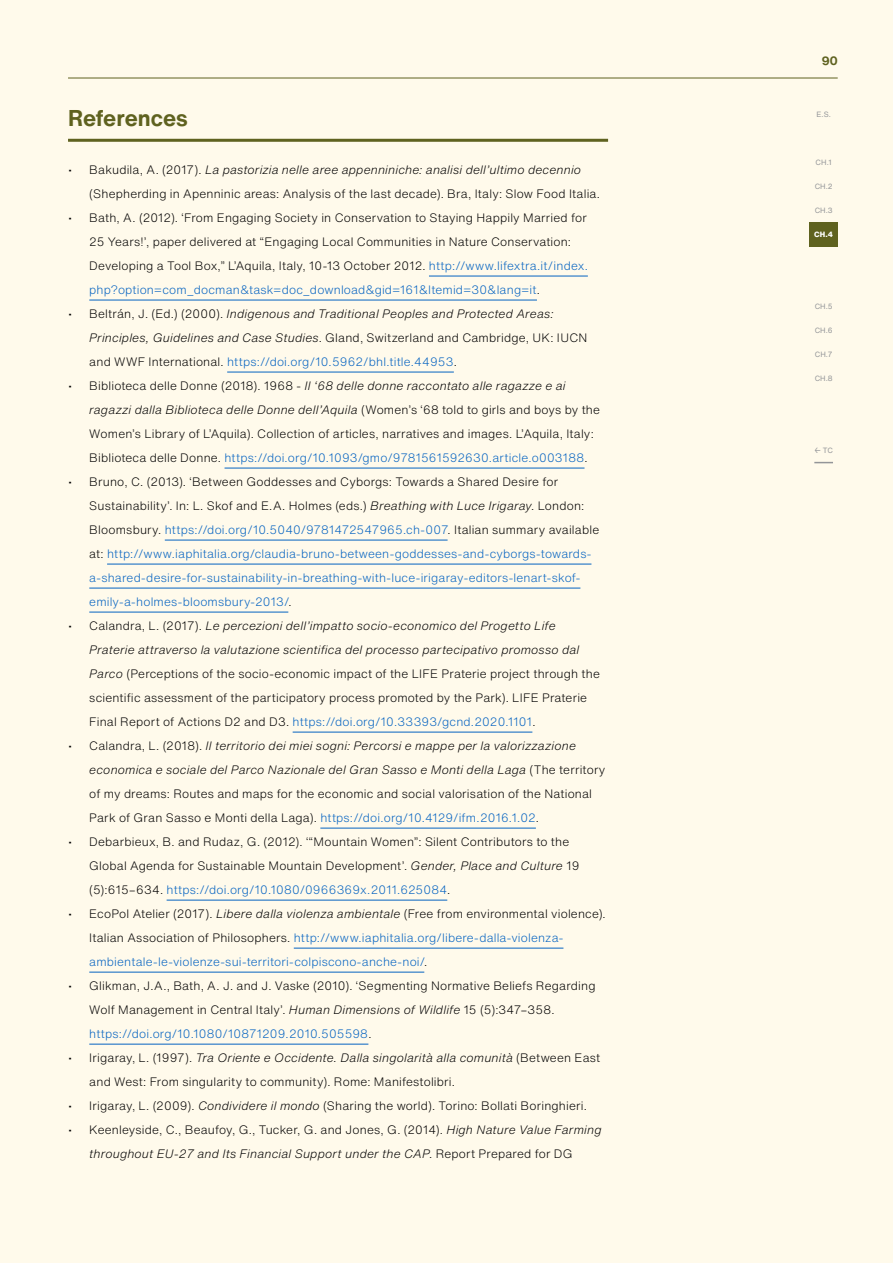
<style>
.page{position:relative;width:893px;height:1263px;background:#fffaeb}
.page>*{position:absolute;margin:0;border:0;box-sizing:border-box;transform-origin:0 0}
.t1{font:700 22.5px "Helvetica Now Text";letter-spacing:-.005em;color:#5f621f}
.t2{font:300 12px/24px "Helvetica Now Text";letter-spacing:.015em;color:#000}
.t3{font:300 12px/24px "Helvetica Now Text";letter-spacing:.015em;color:#0563c1}
.t4{font:italic 300 12px/24px "Helvetica Now Text";letter-spacing:.015em;color:#000}
.t5{font:700 12px "Helvetica Now Text";color:#5f621f}
.t6{font:7.5px "Helvetica Now Text";letter-spacing:.01em;color:#939598}
.t7{font:800 7.5px "Helvetica Now Text";color:#fff}
.s1{font-style:italic}
.s2{color:#0563c1}
.s3{font-style:normal}
.s4{font-style:normal;color:#0563c1}
.s5{color:#000}
.s6{font-style:italic;color:#000}
</style>
<div class="page">
<hr style="left:68px;top:139px;width:540px;height:3px;background:#5f621f">
<hr style="left:429px;top:276px;width:159px;height:1px;background:#0563c1">
<hr style="left:89px;top:300px;width:448px;height:1px;background:#0563c1">
<hr style="left:227px;top:372px;width:227px;height:1px;background:#0563c1">
<hr style="left:225px;top:468px;width:359px;height:1px;background:#0563c1">
<hr style="left:165px;top:540px;width:283px;height:1px;background:#0563c1">
<hr style="left:107px;top:564px;width:484px;height:1px;background:#0563c1">
<hr style="left:89px;top:588px;width:491px;height:1px;background:#0563c1">
<hr style="left:89px;top:612px;width:199px;height:1px;background:#0563c1">
<hr style="left:293px;top:732px;width:239px;height:1px;background:#0563c1">
<hr style="left:320px;top:828px;width:216px;height:1px;background:#0563c1">
<hr style="left:167px;top:900px;width:280px;height:1px;background:#0563c1">
<hr style="left:294px;top:948px;width:269px;height:1px;background:#0563c1">
<hr style="left:89px;top:972px;width:335px;height:1px;background:#0563c1">
<hr style="left:89px;top:1044px;width:279px;height:1px;background:#0563c1">
<hr style="left:68px;top:78px;width:770px;height:1px;background:#5f621f">
<div style="left:810px;top:222px;width:28px;height:24px;background:#5f621f"></div>
<svg style="left:814px;top:462px;width:19px;height:1px"></svg>
<h2 class="t1" style="left:68px;top:101px;width:122px">References</h2>
<p class="t2" style="left:89px;top:157px;width:512px;text-indent:-21px">• Bakudila, A. (2017). <span class="s1">La pastorizia nelle aree appenniniche: analisi dell’ultimo decennio </span>(Shepherding in Apenninic areas: Analysis of the last decade). Bra, Italy: Slow Food Italia.</p>
<p class="t2" style="left:89px;top:205px;width:500px;text-indent:-21px">• Bath, A. (2012). ‘From Engaging Society in Conservation to Staying Happily Married for 25 Years!’, paper delivered at “Engaging Local Communities in Nature Conservation:<br>Developing a Tool Box,” L’Aquila, Italy, 10-13 October 2012. <span class="s2">http://www.lifextra.it/index. php?option=com_docman&amp;task=doc_download&amp;gid=161&amp;Itemid=30&amp;lang=it</span>.</p>
<p class="t4" style="left:89px;top:301px;width:500px;text-indent:-21px"><span class="s3">• Beltrán, J. (Ed.) (2000).</span> Indigenous and Traditional Peoples and Protected Areas:<br>Principles, Guidelines and Case Studies<span class="s3">. Gland, Switzerland and Cambridge, UK: IUCN and WWF International.</span> <span class="s4">https://doi.org/10.5962/bhl.title.44953</span><span class="s3">.</span></p>
<p class="t2" style="left:89px;top:373px;width:512px;text-indent:-21px">• Biblioteca delle Donne (2018). 1968 - <span class="s1">Il ‘68 delle donne raccontato alle ragazze e ai ragazzi dalla Biblioteca delle Donne dell’Aquila</span> (Women’s ‘68 told to girls and boys by the Women’s Library of L’Aquila). Collection of articles, narratives and images. L’Aquila, Italy:<br>Biblioteca delle Donne. <span class="s2">https://doi.org/10.1093/gmo/9781561592630.article.o003188</span>.</p>
<p class="t3" style="left:89px;top:469px;width:511px;text-indent:-21px"><span class="s5">• Bruno, C. (2013). ‘Between Goddesses and Cyborgs: Towards a Shared Desire for Sustainability’. In: L. Skof and E.A. Holmes (eds.)</span> <span class="s6">Breathing with Luce Irigaray</span><span class="s5">. London:<br>Bloomsbury.</span> https://doi.org/10.5040/9781472547965.ch-007<span class="s5">. Italian summary available at:</span> http://www.iaphitalia.org/claudia-bruno-between-goddesses-and-cyborgs-towards&shy;a-shared-desire-for-sustainability-in-breathing-with-luce-irigaray-editors-lenart-skof&shy;emily-a-holmes-bloomsbury-2013/<span class="s5">.</span></p>
<p class="t2" style="left:89px;top:613px;width:512px;text-indent:-21px">• Calandra, L. (2017). <span class="s1">Le percezioni dell’impatto socio-economico del Progetto Life Praterie attraverso la valutazione scientifica del processo partecipativo promosso dal Parco</span> (Perceptions of the socio-economic impact of the LIFE Praterie project through the scientific assessment of the participatory process promoted by the Park). LIFE Praterie Final Report of Actions D2 and D3. <span class="s2">https://doi.org/10.33393/gcnd.2020.1101</span>.</p>
<p class="t2" style="left:89px;top:733px;width:518px;text-indent:-21px">• Calandra, L. (2018). <span class="s1">Il territorio dei miei sogni: Percorsi e mappe per la valorizzazione economica e sociale del Parco Nazionale del Gran Sasso e Monti della Laga</span> (The territory of my dreams: Routes and maps for the economic and social valorisation of the National Park of Gran Sasso e Monti della Laga). <span class="s2">https://doi.org/10.4129/ifm.2016.1.02</span>.</p>
<p class="t2" style="left:89px;top:829px;width:492px;text-indent:-21px">• Debarbieux, B. and Rudaz, G. (2012). ‘“Mountain Women”: Silent Contributors to the<br>Global Agenda for Sustainable Mountain Development’. <span class="s1">Gender, Place and Culture</span> 19 (5):615–634. <span class="s2">https://doi.org/10.1080/0966369x.2011.625084</span>.</p>
<p class="t3" style="left:89px;top:901px;width:518px;text-indent:-21px"><span class="s5">• EcoPol Atelier (2017).</span> <span class="s6">Libere dalla violenza ambientale</span> <span class="s5">(Free from environmental violence).<br>Italian Association of Philosophers.</span> http://www.iaphitalia.org/libere-dalla-violenza&shy;ambientale-le-violenze-sui-territori-colpiscono-anche-noi/<span class="s5">.</span></p>
<p class="t2" style="left:89px;top:973px;width:508px;text-indent:-21px">• Glikman, J.A., Bath, A. J. and J. Vaske (2010). ‘Segmenting Normative Beliefs Regarding<br>Wolf Management in Central Italy’. <span class="s1">Human Dimensions of Wildlife</span> 15 (5):347–358. <span class="s2">https://doi.org/10.1080/10871209.2010.505598</span>.</p>
<p class="t2" style="left:89px;top:1045px;width:512px;text-indent:-21px">• Irigaray, L. (1997). <span class="s1">Tra Oriente e Occidente. Dalla singolarità alla comunità</span> (Between East and West: From singularity to community). Rome: Manifestolibri.</p>
<p class="t2" style="left:68px;top:1093px;width:520px">• Irigaray, L. (2009). <span class="s1">Condividere il mondo</span> (Sharing the world). Torino: Bollati Boringhieri.</p>
<p class="t2" style="left:89px;top:1117px;width:514px;text-indent:-21px">• Keenleyside, C., Beaufoy, G., Tucker, G. and Jones, G. (2014). <span class="s1">High Nature Value Farming throughout EU-27 and Its Financial Support under the CAP</span>. Report Prepared for DG</p>
<p class="t5" style="left:822px;top:51px;width:17px">90</p>
<p class="t6" style="left:816px;top:109px;width:16px">E.S.</p>
<p class="t6" style="left:816px;top:157px;width:18px">CH.1</p>
<p class="t6" style="left:815px;top:181px;width:20px">CH.2</p>
<p class="t6" style="left:815px;top:205px;width:20px">CH.3</p>
<p class="t7" style="left:814px;top:229px;width:20px">CH.4</p>
<p class="t6" style="left:815px;top:301px;width:20px">CH.5</p>
<p class="t6" style="left:815px;top:325px;width:20px">CH.6</p>
<p class="t6" style="left:815px;top:349px;width:19px">CH.7</p>
<p class="t6" style="left:815px;top:373px;width:20px">CH.8</p>
<p class="t6" style="left:814px;top:445px;width:20px">← TC</p>
</div>
